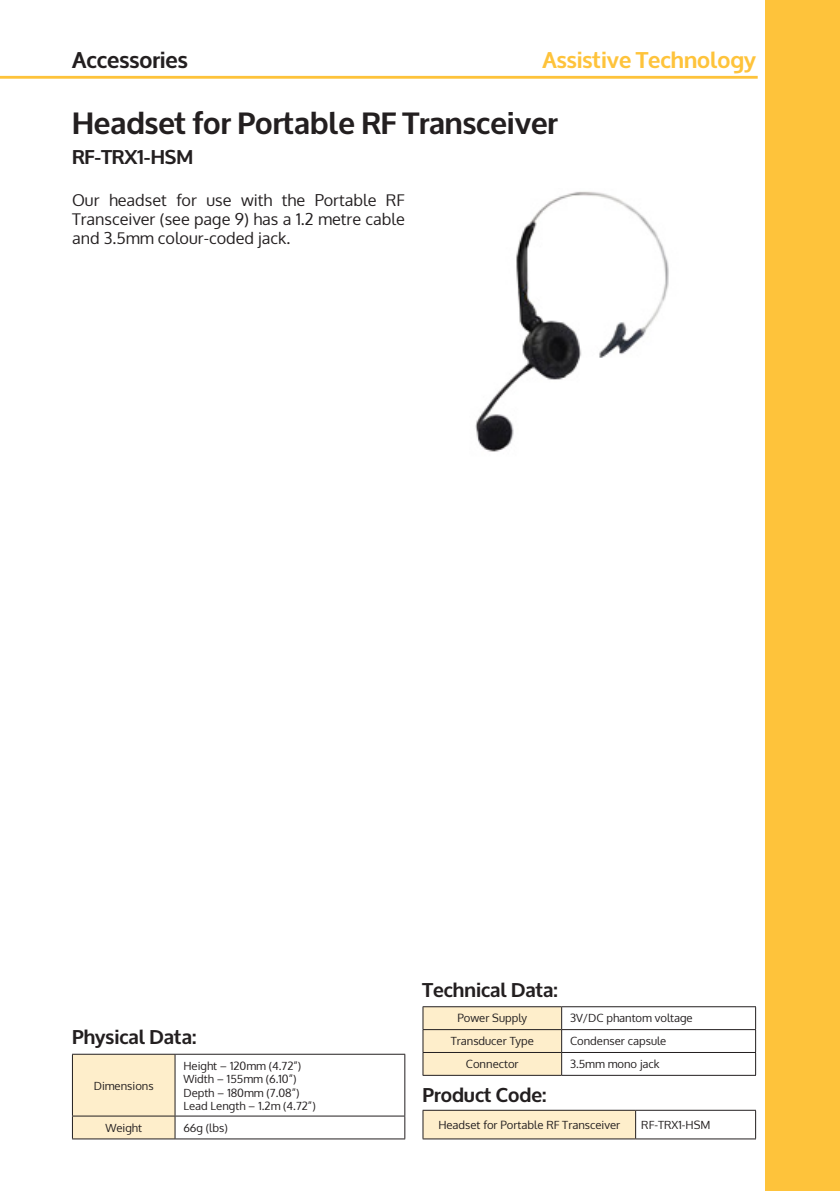
<style>
.page{position:relative;width:840px;height:1191px;background:#fff}
.page>*{position:absolute;margin:0;border:0;box-sizing:border-box;transform-origin:0 0}
.t1{font:700 30.4px "Oxygen";color:#231f20}
.t2{font:700 22.6px "Oxygen";color:#fec33b}
.t3{font:700 22.6px "Oxygen";color:#231f20}
.t4{font:700 19.8px "Oxygen";color:#231f20}
.t5{font:16.2px/19.4px "Oxygen";color:#231f20;text-align:justify}
.t6{font:11.2px "Oxygen";color:#231f20}
</style>
<div class="page">
<div style="left:764px;top:0;width:75px;height:1191px;background:#fec33b"></div>
<div style="left:423px;top:1110px;width:212px;height:29px;background:#feeecb"></div>
<hr style="left:422px;top:1110px;width:213px;height:1px;background:#231f20">
<svg style="left:422px;top:1110px;width:1px;height:28px"></svg>
<hr style="left:635px;top:1110px;width:120px;height:1px;background:#231f20">
<svg style="left:635px;top:1110px;width:1px;height:28px"></svg>
<hr style="left:422px;top:1138px;width:213px;height:1px;background:#231f20">
<hr style="left:635px;top:1138px;width:120px;height:1px;background:#231f20">
<hr style="left:72px;top:1053px;width:103px;height:1px;background:#231f20">
<hr style="left:175px;top:1053px;width:230px;height:1px;background:#231f20">
<hr style="left:404px;top:1054px;width:1px;height:61px;background:#231f20">
<hr style="left:175px;top:1115px;width:230px;height:1px;background:#231f20">
<div style="left:72px;top:1054px;width:103px;height:84px;background:#feeecb"></div>
<svg style="left:404px;top:1116px;width:1px;height:22px"></svg>
<hr style="left:72px;top:1138px;width:103px;height:1px;background:#231f20">
<hr style="left:175px;top:1138px;width:230px;height:1px;background:#231f20">
<img style="left:475px;top:191px;width:194px;height:261px">
<hr style="left:0;top:76px;width:757px;height:3px;background:#fec33b">
<hr style="left:422px;top:1075px;width:139px;height:1px;background:#231f20">
<hr style="left:561px;top:1006px;width:194px;height:1px;background:#231f20">
<hr style="left:561px;top:1029px;width:194px;height:1px;background:#231f20">
<hr style="left:561px;top:1052px;width:194px;height:1px;background:#231f20">
<svg style="left:422px;top:1006px;width:140px;height:69px;background:#f2e3c2"></svg>
<hr style="left:561px;top:1075px;width:194px;height:1px;background:#231f20">
<p class="t3" style="left:72px;top:46px;width:117px">Accessories</p>
<p class="t2" style="left:542px;top:46px;width:215px">Assistive Technology</p>
<p class="t1" style="left:72px;top:104px;width:486px">Headset for Portable RF Transceiver</p>
<p class="t4" style="left:72px;top:145px;width:122px">RF-TRX1-HSM</p>
<p class="t5" style="left:72px;top:190px;width:334px">Our headset for use with the Portable RF Transceiver (see page 9) has a 1.2 metre cable and 3.5mm colour-coded jack.</p>
<p class="t4" style="left:72px;top:1025px;width:126px">Physical Data:</p>
<p class="t6" style="left:94px;top:1078px;width:61px">Dimensions</p>
<p class="t6" style="left:183px;top:1058px;width:119px">Height – 120mm (4.72”)</p>
<p class="t6" style="left:183px;top:1071px;width:114px">Width – 155mm (6.10”)</p>
<p class="t6" style="left:183px;top:1085px;width:117px">Depth – 180mm (7.08”)</p>
<p class="t6" style="left:183px;top:1098px;width:134px">Lead Length – 1.2m (4.72”)</p>
<p class="t6" style="left:105px;top:1120px;width:38px">Weight</p>
<p class="t6" style="left:183px;top:1120px;width:46px">66g (lbs)</p>
<p class="t4" style="left:422px;top:978px;width:137px">Technical Data:</p>
<p class="t6" style="left:457px;top:1010px;width:71px">Power Supply</p>
<p class="t6" style="left:569px;top:1010px;width:124px">3V/DC phantom voltage</p>
<p class="t6" style="left:450px;top:1033px;width:85px">Transducer Type</p>
<p class="t6" style="left:569px;top:1033px;width:98px">Condenser capsule</p>
<p class="t6" style="left:465px;top:1056px;width:54px">Connector</p>
<p class="t6" style="left:569px;top:1056px;width:91px">3.5mm mono jack</p>
<p class="t4" style="left:422px;top:1082px;width:125px">Product Code:</p>
<p class="t6" style="left:438px;top:1117px;width:183px">Headset for Portable RF Transceiver</p>
<p class="t6" style="left:641px;top:1117px;width:71px">RF-TRX1-HSM</p>
</div>
